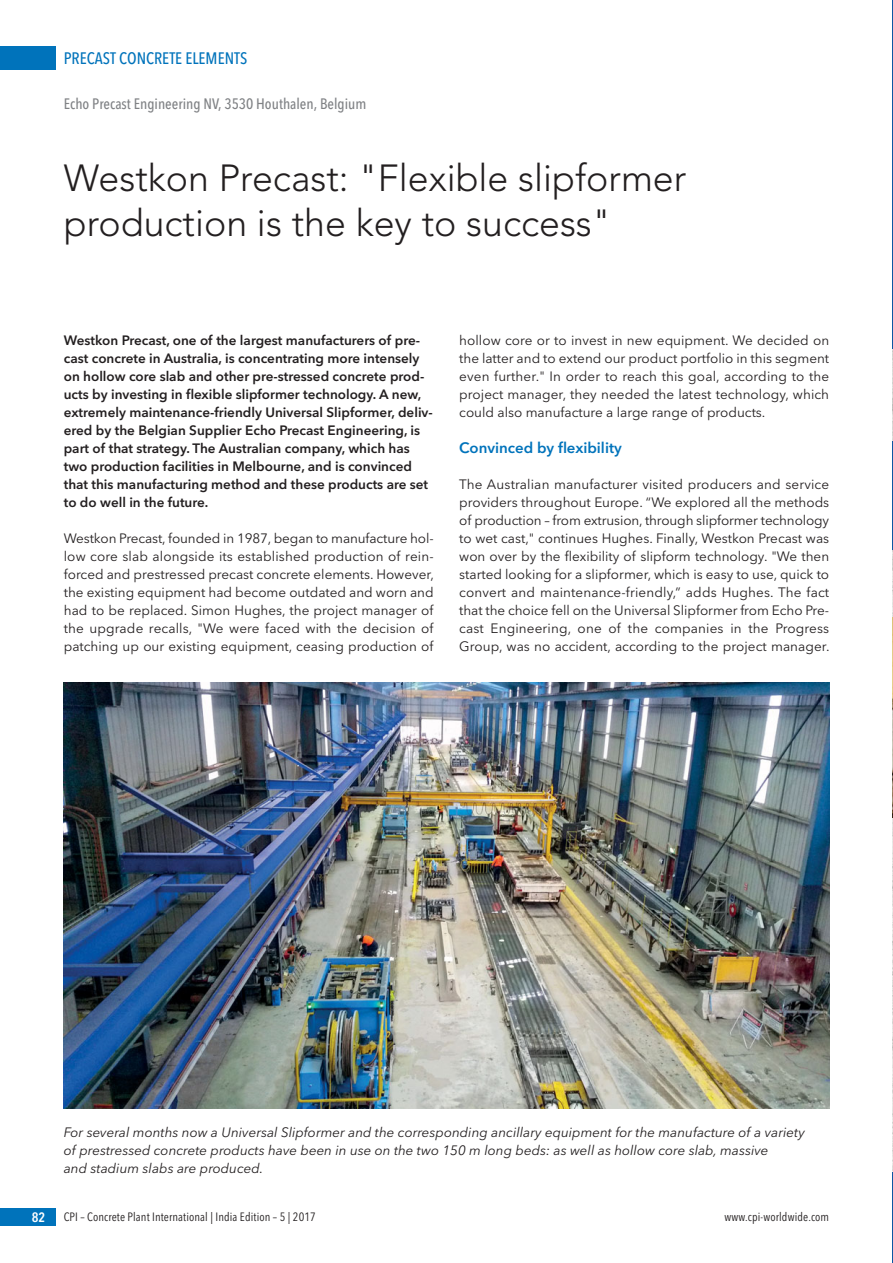
<style>
.page{position:relative;width:893px;height:1263px;background:#fff}
.page>*{position:absolute;margin:0;border:0;box-sizing:border-box;transform-origin:0 0}
.t1{font:300 37.5px/45px "Avenir";color:#231f20}
.t2{font:500 16.5px "Avenir Next Condensed";color:#0073bb}
.t3{font:500 15px "Avenir Next Condensed";color:#808285}
.t4{font:600 15px "Avenir Next";color:#0073bb}
.t5{font:13.5px/18px "Avenir Next";letter-spacing:.005em;color:#231f20;text-align:justify}
.t6{font:600 13.5px/18px "Avenir Next";color:#231f20}
.t7{font:italic 13.5px/18px "Avenir Next";color:#231f20}
.t8{font:600 13.5px "Avenir Next Condensed";color:#fff}
.t9{font:12px "Avenir Next Condensed";letter-spacing:.01em;color:#231f20}
</style>
<div class="page">
<div style="left:0;top:47px;width:55px;height:23px;background:#0073bb"></div>
<div style="left:0;top:1208px;width:55px;height:18px;background:#0073bb"></div>
<img style="left:64px;top:682px;width:765px;height:426px">
<img style="left:892px;top:349px;width:1px;height:823px">
<hr style="left:892px;top:0;width:1px;height:349px;background:#0d57a3">
<img style="left:892px;top:618px;width:1px;height:199px">
<hr style="left:892px;top:441px;width:1px;height:109px;background:#0d57a3">
<hr style="left:892px;top:1172px;width:1px;height:91px;background:#0d57a3">
<p class="t2" style="left:64px;top:51px;width:185px">PRECAST CONCRETE ELEMENTS</p>
<p class="t3" style="left:64px;top:97px;width:304px">Echo Precast Engineering NV, 3530 Houthalen, Belgium</p>
<h1 class="t1" style="left:64px;top:158px;width:624px">Westkon Precast: "Flexible slipformer production is the key to success"</h1>
<p class="t6" style="left:64px;top:332px;width:371px">Westkon Precast, one of the largest manufacturers of pre&shy;cast concrete in Australia, is concentrating more intensely on hollow core slab and other pre-stressed concrete prod&shy;ucts by investing in flexible slipformer technology. A new, extremely maintenance-friendly Universal Slipformer, deliv&shy;ered by the Belgian Supplier Echo Precast Engineering, is part of that strategy. The Australian company, which has two production facilities in Melbourne, and is convinced that this manufacturing method and these products are set to do well in the future.</p>
<p class="t5" style="left:64px;top:530px;width:372px">Westkon Precast, founded in 1987, began to manufacture hol&shy;low core slab alongside its established production of rein&shy;forced and prestressed precast concrete elements. However, the existing equipment had become outdated and worn and had to be replaced. Simon Hughes, the project manager of the upgrade recalls, "We were faced with the decision of patching up our existing equipment, ceasing production of</p>
<p class="t5" style="left:459px;top:332px;width:371px">hollow core or to invest in new equipment. We decided on the latter and to extend our product portfolio in this segment even further." In order to reach this goal, according to the project manager, they needed the latest technology, which could also manufacture a large range of products.</p>
<p class="t4" style="left:459px;top:441px;width:164px">Convinced by flexibility</p>
<p class="t5" style="left:459px;top:476px;width:372px">The Australian manufacturer visited producers and service providers throughout Europe. “We explored all the methods of production – from extrusion, through slipformer technology to wet cast," continues Hughes. Finally, Westkon Precast was won over by the flexibility of slipform technology. "We then started looking for a slipformer, which is easy to use, quick to convert and maintenance-friendly,” adds Hughes. The fact that the choice fell on the Universal Slipformer from Echo Pre&shy;cast Engineering, one of the companies in the Progress Group, was no accident, according to the project manager.</p>
<p class="t7" style="left:64px;top:1124px;width:743px">For several months now a Universal Slipformer and the corresponding ancillary equipment for the manufacture of a variety of prestressed concrete products have been in use on the two 150 m long beds: as well as hollow core slab, massive<br>and stadium slabs are produced.</p>
<p class="t8" style="left:32px;top:1209px;width:15px">82</p>
<p class="t9" style="left:64px;top:1209px;width:254px">CPI – Concrete Plant International | India Edition – 5 | 2017</p>
<p class="t9" style="left:725px;top:1209px;width:106px">www.cpi-worldwide.com</p>
</div>
